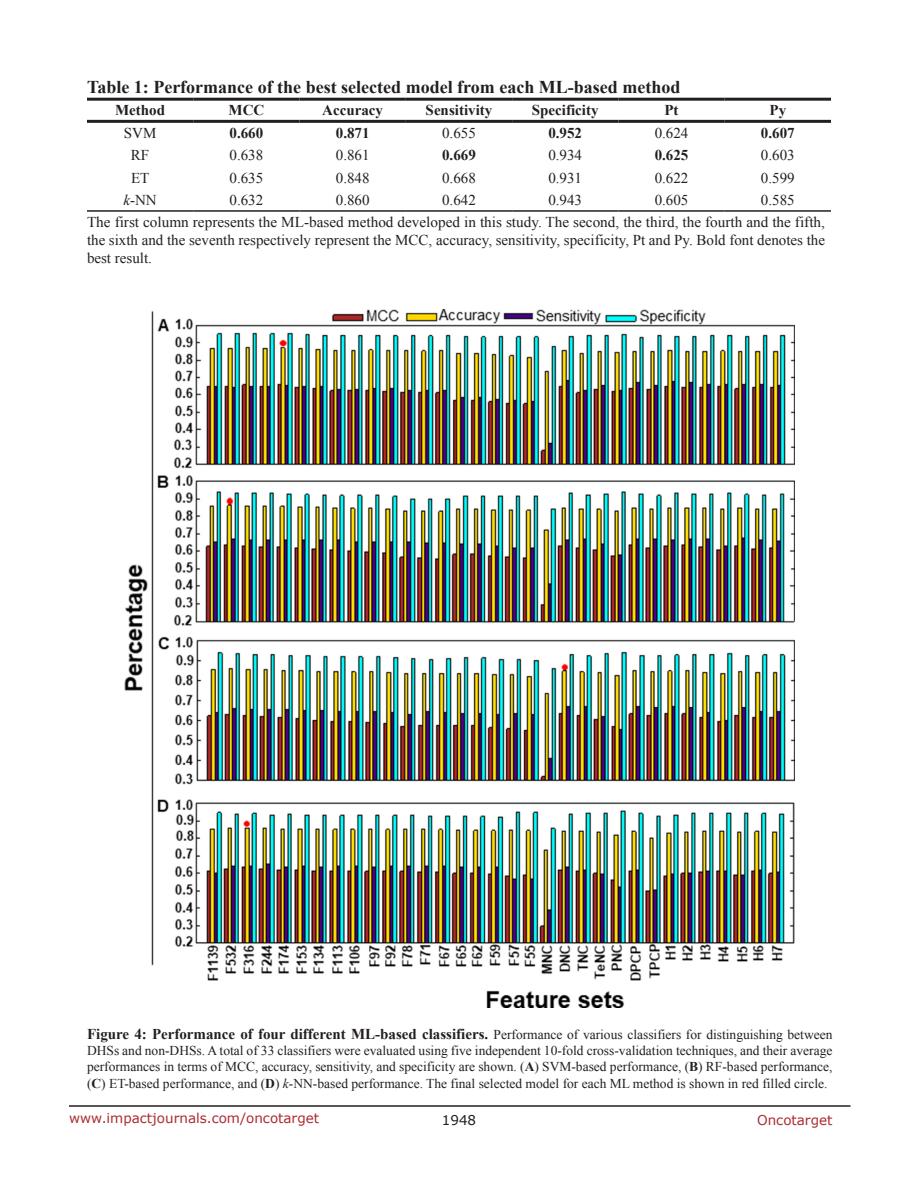
<style>
.page{position:relative;width:918px;height:1188px;background:#fff}
.page>*{position:absolute;margin:0;border:0;box-sizing:border-box;transform-origin:0 0}
.TableHeading{font:700 18px "Times New Roman";color:#231f20}
.TableText{font:15px/18px "Times New Roman";color:#231f20;text-align:justify}
.TableText-2{font:700 15px "Times New Roman";color:#231f20}
.FigureText{font:13.5px/16.2px "Times New Roman";color:#231f20;text-align:justify}
.t1{font:13.5px "Verdana";color:#ac2b31}
.t2{font:13.5px "Verdana";color:#231f20}
.s1{font-style:italic}
.s2{font-weight:700;font-size:15px}
.s3{font-weight:700}
</style>
<div class="page">
<hr style="left:69px;top:1105px;width:781px;height:2px;background:#231f20">
<hr style="left:87px;top:210px;width:106px;height:2px;background:#231f20">
<hr style="left:193px;top:210px;width:107px;height:2px;background:#231f20">
<hr style="left:300px;top:210px;width:106px;height:2px;background:#231f20">
<hr style="left:406px;top:210px;width:106px;height:2px;background:#231f20">
<hr style="left:512px;top:210px;width:106px;height:2px;background:#231f20">
<hr style="left:618px;top:210px;width:107px;height:2px;background:#231f20">
<hr style="left:725px;top:210px;width:106px;height:2px;background:#231f20">
<hr style="left:87px;top:98px;width:106px;height:3px;background:#231f20">
<hr style="left:193px;top:98px;width:107px;height:3px;background:#231f20">
<hr style="left:300px;top:98px;width:106px;height:3px;background:#231f20">
<hr style="left:406px;top:98px;width:106px;height:3px;background:#231f20">
<hr style="left:512px;top:98px;width:106px;height:3px;background:#231f20">
<hr style="left:618px;top:98px;width:107px;height:3px;background:#231f20">
<hr style="left:725px;top:98px;width:106px;height:3px;background:#231f20">
<hr style="left:87px;top:120px;width:106px;height:3px;background:#231f20">
<hr style="left:193px;top:120px;width:107px;height:3px;background:#231f20">
<hr style="left:300px;top:120px;width:106px;height:3px;background:#231f20">
<hr style="left:406px;top:120px;width:106px;height:3px;background:#231f20">
<hr style="left:512px;top:120px;width:106px;height:3px;background:#231f20">
<hr style="left:618px;top:120px;width:107px;height:3px;background:#231f20">
<hr style="left:725px;top:120px;width:106px;height:3px;background:#231f20">
<img style="left:124px;top:309px;width:671px;height:698px">
<p class="TableHeading" style="left:87px;top:75px;width:595px">Table 1: Performance of the best selected model from each ML-based method</p>
<p class="TableText-2" style="left:115px;top:100px;width:51px">Method</p>
<p class="TableText-2" style="left:229px;top:100px;width:37px">MCC</p>
<p class="TableText-2" style="left:322px;top:100px;width:62px">Accuracy</p>
<p class="TableText-2" style="left:426px;top:100px;width:68px">Sensitivity</p>
<p class="TableText-2" style="left:532px;top:100px;width:68px">Specificity</p>
<p class="TableText-2" style="left:664px;top:100px;width:16px">Pt</p>
<p class="TableText-2" style="left:770px;top:100px;width:18px">Py</p>
<p class="TableText" style="left:124px;top:123px;width:34px">SVM</p>
<p class="TableText-2" style="left:230px;top:122px;width:35px">0.660</p>
<p class="TableText-2" style="left:336px;top:122px;width:35px">0.871</p>
<p class="TableText" style="left:442px;top:123px;width:35px">0.655</p>
<p class="TableText-2" style="left:548px;top:122px;width:35px">0.952</p>
<p class="TableText" style="left:655px;top:123px;width:35px">0.624</p>
<p class="TableText-2" style="left:761px;top:122px;width:35px">0.607</p>
<p class="TableText" style="left:131px;top:146px;width:20px">RF</p>
<p class="TableText" style="left:230px;top:146px;width:35px">0.638</p>
<p class="TableText" style="left:336px;top:146px;width:35px">0.861</p>
<p class="TableText-2" style="left:442px;top:145px;width:35px">0.669</p>
<p class="TableText" style="left:548px;top:146px;width:35px">0.934</p>
<p class="TableText-2" style="left:655px;top:145px;width:35px">0.625</p>
<p class="TableText" style="left:761px;top:146px;width:35px">0.603</p>
<p class="TableText" style="left:131px;top:168px;width:20px">ET</p>
<p class="TableText" style="left:230px;top:168px;width:35px">0.635</p>
<p class="TableText" style="left:336px;top:168px;width:35px">0.848</p>
<p class="TableText" style="left:442px;top:168px;width:35px">0.668</p>
<p class="TableText" style="left:548px;top:168px;width:35px">0.931</p>
<p class="TableText" style="left:655px;top:168px;width:35px">0.622</p>
<p class="TableText" style="left:761px;top:168px;width:35px">0.599</p>
<p class="TableText" style="left:123px;top:191px;width:35px"><span class="s1">k</span>-NN</p>
<p class="TableText" style="left:230px;top:191px;width:35px">0.632</p>
<p class="TableText" style="left:336px;top:191px;width:35px">0.860</p>
<p class="TableText" style="left:442px;top:191px;width:35px">0.642</p>
<p class="TableText" style="left:548px;top:191px;width:35px">0.943</p>
<p class="TableText" style="left:655px;top:191px;width:35px">0.605</p>
<p class="TableText" style="left:761px;top:191px;width:35px">0.585</p>
<p class="TableText" style="left:87px;top:213px;width:739px">The first column represents the ML-based method developed in this study. The second, the third, the fourth and the fifth, the sixth and the seventh respectively represent the MCC, accuracy, sensitivity, specificity, Pt and Py. Bold font denotes the best result.</p>
<p class="FigureText" style="left:87px;top:1026px;width:747px"><span class="s2">Figure 4: Performance of four different ML-based classifiers.</span> Performance of various classifiers for distinguishing between DHSs and non-DHSs. A total of 33 classifiers were evaluated using five independent 10-fold cross-validation techniques, and their average performances in terms of MCC, accuracy, sensitivity, and specificity are shown. (<span class="s3">A</span>) SVM-based performance, (<span class="s3">B</span>) RF-based performance, (<span class="s3">C</span>) ET-based performance, and (<span class="s3">D</span>) <span class="s1">k</span>-NN-based performance. The final selected model for each ML method is shown in red filled circle.</p>
<p class="t1" style="left:69px;top:1109px;width:252px">www.impactjournals.com/oncotarget</p>
<p class="t2" style="left:442px;top:1111px;width:36px">1948</p>
<p class="t1" style="left:757px;top:1111px;width:77px">Oncotarget</p>
</div>
